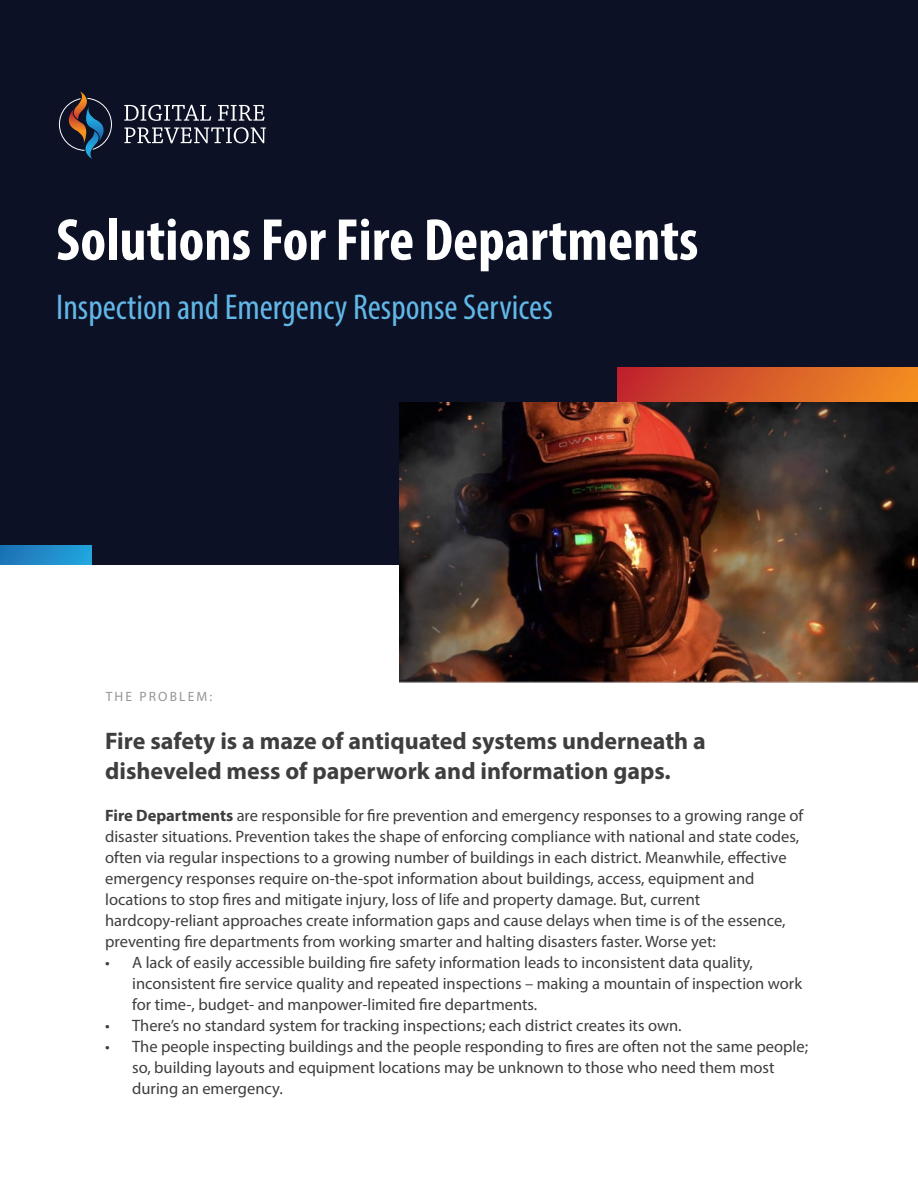
<style>
.page{position:relative;width:918px;height:1188px;background:#fff}
.page>*{position:absolute;margin:0;border:0;box-sizing:border-box;transform-origin:0 0}
.t1{font:700 condensed 59.85px "Myriad Pro";color:#fff}
.t2{font:condensed 36px "Myriad Pro";color:#62b7e7}
.t3{font:700 24px/30px "Myriad Pro";color:#3e3e3f}
.t4{font:16.5px/21px "Myriad Pro";color:#3e3e3f}
.t5{font:13.5px "Myriad Pro";letter-spacing:.16em;color:#939598}
.s1{font-weight:700}
</style>
<div class="page">
<div style="left:0;top:0;width:918px;height:564px;background:#0c1125"></div>
<svg style="left:124px;top:105px;width:87px;height:16px"></svg>
<svg style="left:218px;top:105px;width:47px;height:16px"></svg>
<svg style="left:124px;top:127px;width:142px;height:16px"></svg>
<svg style="left:59px;top:91px;width:53px;height:68px"></svg>
<div style="left:618px;top:367px;width:300px;height:47px;background:linear-gradient(to right,#bf282f,#f39023)"></div>
<div style="left:0;top:546px;width:92px;height:18px;background:linear-gradient(to right,#1d72b5,#23a5dd)"></div>
<img style="left:399px;top:403px;width:519px;height:280px">
<h1 class="t1" style="left:56px;top:203px;width:644px">Solutions For Fire Departments</h1>
<h2 class="t2" style="left:56px;top:285px;width:498px">Inspection and Emergency Response Services</h2>
<p class="t5" style="left:106px;top:688px;width:108px">THE PROBLEM:</p>
<h3 class="t3" style="left:105px;top:725px;width:602px">Fire safety is a maze of antiquated systems underneath a disheveled mess of paperwork and information gaps.</h3>
<p class="t4" style="left:105px;top:804px;width:700px"><span class="s1">Fire Departments</span> are responsible for fire prevention and emergency responses to a growing range of disaster situations. Prevention takes the shape of enforcing compliance with national and state codes, often via regular inspections to a growing number of buildings in each district. Meanwhile, effective emergency responses require on-the-spot information about buildings, access, equipment and locations to stop fires and mitigate injury, loss of life and property damage. But, current hardcopy-reliant approaches create information gaps and cause delays when time is of the essence, preventing fire departments from working smarter and halting disasters faster. Worse yet:</p>
<p class="t4" style="left:132px;top:951px;width:672px;text-indent:-27px">• A lack of easily accessible building fire safety information leads to inconsistent data quality, inconsistent fire service quality and repeated inspections – making a mountain of inspection work for time-, budget- and manpower-limited fire departments.</p>
<p class="t4" style="left:105px;top:1014px;width:578px">• There’s no standard system for tracking inspections; each district creates its own.</p>
<p class="t4" style="left:132px;top:1035px;width:677px;text-indent:-27px">• The people inspecting buildings and the people responding to fires are often not the same people; so, building layouts and equipment locations may be unknown to those who need them most during an emergency.</p>
</div>
